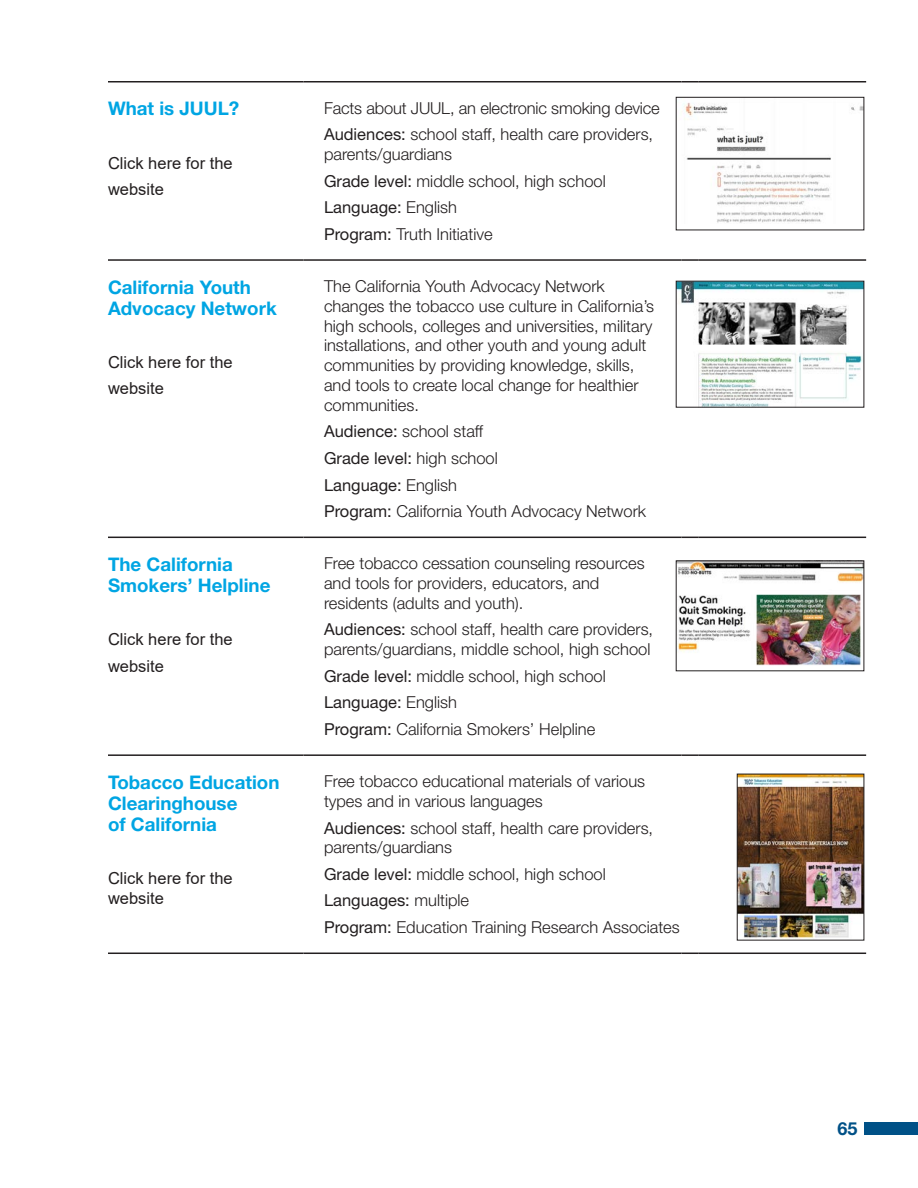
<style>
.page{position:relative;width:918px;height:1188px;background:#fff}
.page>*{position:absolute;margin:0;border:0;box-sizing:border-box;transform-origin:0 0}
.t1{font:700 18.75px/21px "Helvetica Neue LT Std";color:#00a5e3}
.t2{font:700 18px "Helvetica Neue LT Std";color:#005187}
.t3{font:300 16.5px/19.8px "Helvetica Neue LT Std";color:#231f20}
.t4{font:16.5px/26.5px "Arial";color:#231f20}
.t5{font:16.5px "Helvetica Neue LT Std";color:#231f20}
.s1{font-weight:400}
.s2{font-weight:300}
</style>
<div class="page">
<div style="left:864px;top:1122px;width:54px;height:13px;background:#005187"></div>
<hr style="left:108px;top:953px;width:195px;height:1px;background:#231f20">
<svg style="left:303px;top:953px;width:21px;height:1px"></svg>
<hr style="left:324px;top:953px;width:357px;height:1px;background:#231f20">
<svg style="left:681px;top:953px;width:18px;height:1px"></svg>
<hr style="left:699px;top:953px;width:167px;height:1px;background:#231f20">
<hr style="left:108px;top:754px;width:195px;height:2px;background:#231f20">
<hr style="left:303px;top:754px;width:21px;height:2px;background:#231f20">
<hr style="left:324px;top:754px;width:357px;height:2px;background:#231f20">
<svg style="left:681px;top:754px;width:18px;height:2px"></svg>
<hr style="left:699px;top:754px;width:167px;height:2px;background:#231f20">
<hr style="left:108px;top:537px;width:195px;height:1px;background:#231f20">
<svg style="left:303px;top:537px;width:21px;height:1px"></svg>
<hr style="left:324px;top:537px;width:357px;height:1px;background:#231f20">
<svg style="left:681px;top:537px;width:18px;height:1px"></svg>
<hr style="left:699px;top:537px;width:167px;height:1px;background:#231f20">
<hr style="left:108px;top:259px;width:195px;height:2px;background:#231f20">
<hr style="left:303px;top:259px;width:21px;height:2px;background:#231f20">
<hr style="left:324px;top:259px;width:357px;height:2px;background:#231f20">
<svg style="left:681px;top:259px;width:18px;height:2px"></svg>
<hr style="left:699px;top:259px;width:167px;height:2px;background:#231f20">
<hr style="left:108px;top:81px;width:195px;height:1px;background:#231f20">
<svg style="left:303px;top:81px;width:21px;height:1px"></svg>
<hr style="left:324px;top:81px;width:357px;height:1px;background:#231f20">
<svg style="left:681px;top:81px;width:18px;height:1px"></svg>
<hr style="left:699px;top:81px;width:167px;height:1px;background:#231f20">
<img style="left:683px;top:102px;width:179px;height:121px">
<img style="left:678px;top:283px;width:184px;height:122px">
<div style="left:676px;top:281px;width:188px;height:126px;border:1px solid #231f20"></div>
<img style="left:678px;top:563px;width:184px;height:103px">
<img style="left:739px;top:776px;width:123px;height:162px">
<div style="left:737px;top:774px;width:127px;height:166px;border:1px solid #231f20"></div>
<p class="t1" style="left:108px;top:98px;width:133px">What is JUUL?</p>
<p class="t3" style="left:324px;top:98px;width:337px">Facts about JUUL, an electronic smoking device</p>
<p class="t3" style="left:324px;top:124px;width:331px"><span class="s1">Audiences:</span> school staff, health care providers, parents/guardians</p>
<p class="t4" style="left:108px;top:149px;width:126px">Click here for the</p>
<p class="t4" style="left:108px;top:175px;width:57px">website</p>
<p class="t1" style="left:108px;top:276px;width:170px">California Youth<br>Advocacy Network</p>
<p class="t4" style="left:108px;top:349px;width:126px">Click here for the website</p>
<p class="t1" style="left:108px;top:553px;width:164px">The California<br>Smokers’ Helpline</p>
<p class="t4" style="left:108px;top:626px;width:126px">Click here for the website</p>
<p class="t1" style="left:108px;top:771px;width:173px">Tobacco Education<br>Clearinghouse<br>of California</p>
<p class="t4" style="left:108px;top:868px;width:126px;line-height:19.8px">Click here for the website</p>
<p class="t3" style="left:324px;top:171px;width:283px"><span class="s1">Grade level:</span> middle school, high school</p>
<p class="t3" style="left:324px;top:194px;width:170px;line-height:26.5px"><span class="s1">Language:</span> English<br><span class="s1">Program:</span> Truth Initiative</p>
<p class="t3" style="left:324px;top:276px;width:332px">The California Youth Advocacy Network changes the tobacco use culture in California’s high schools, colleges and universities, military installations, and other youth and young adult communities by providing knowledge, skills, and tools to create local change for healthier communities.</p>
<p class="t3" style="left:324px;top:421px;width:161px"><span class="s1">Audience:</span> school staff</p>
<p class="t5" style="left:324px;top:448px;width:175px">Grade level: <span class="s2">high school</span></p>
<p class="t5" style="left:324px;top:475px;width:134px">Language: <span class="s2">English</span></p>
<p class="t3" style="left:324px;top:501px;width:324px"><span class="s1">Program:</span> California Youth Advocacy Network</p>
<p class="t3" style="left:324px;top:553px;width:322px">Free tobacco cessation counseling resources and tools for providers, educators, and residents (adults and youth).</p>
<p class="t3" style="left:324px;top:619px;width:331px"><span class="s1">Audiences:</span> school staff, health care providers, parents/guardians, middle school, high school</p>
<p class="t3" style="left:324px;top:662px;width:283px;line-height:26.5px"><span class="s1">Grade level:</span> middle school, high school<br><span class="s1">Language:</span> English<br><span class="s1">Program:</span> California Smokers’ Helpline</p>
<p class="t3" style="left:324px;top:771px;width:323px">Free tobacco educational materials of various</p>
<p class="t3" style="left:324px;top:788px;width:331px;line-height:26.5px">types and in various languages<br><span class="s1">Audiences:</span> school staff, health care providers,</p>
<p class="t3" style="left:324px;top:837px;width:130px">parents/guardians</p>
<p class="t3" style="left:324px;top:860px;width:357px;line-height:26.5px"><span class="s1">Grade level:</span> middle school, high school<br><span class="s1">Languages:</span> multiple<br><span class="s1">Program:</span> Education Training Research Associates</p>
<p class="t2" style="left:838px;top:1117px;width:22px">65</p>
</div>
